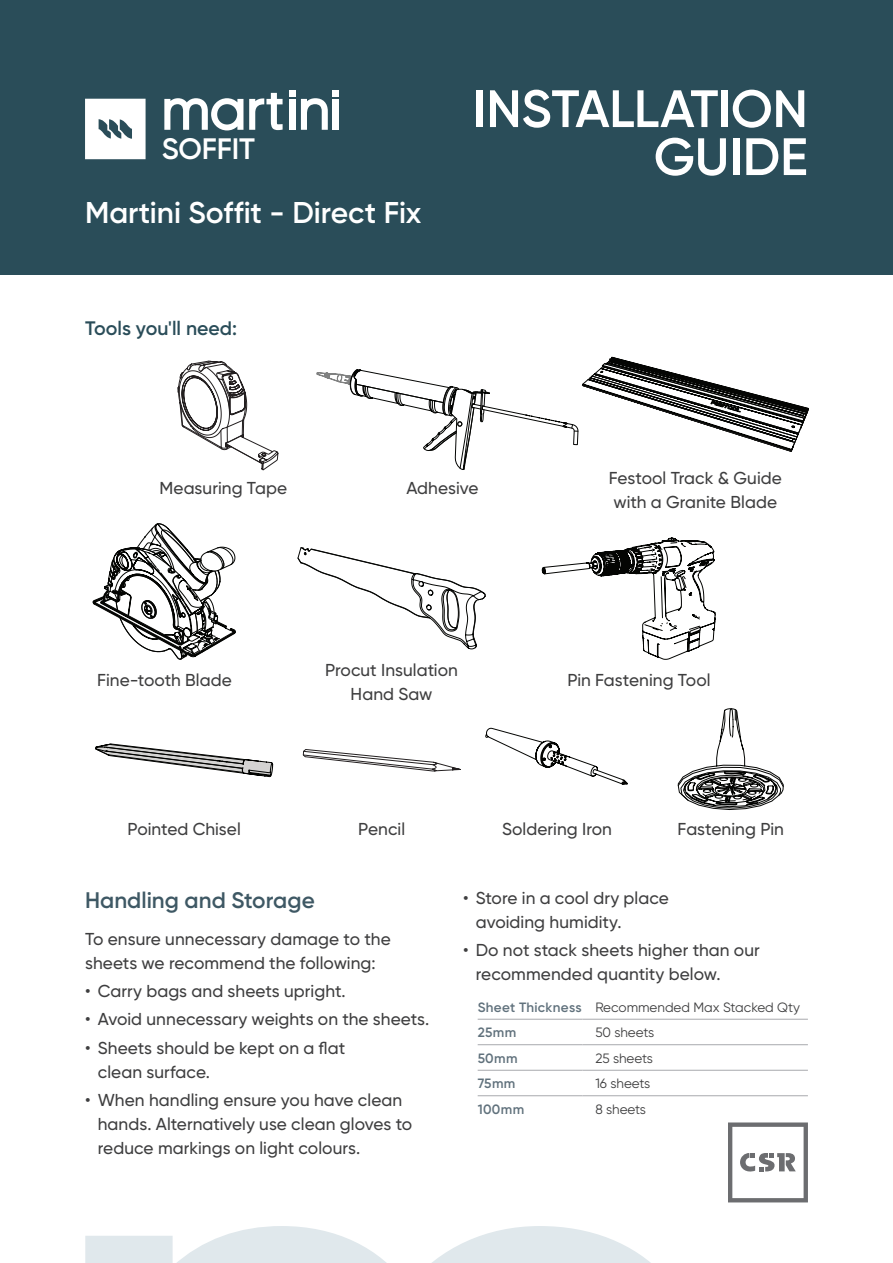
<style>
.page{position:relative;width:893px;height:1263px;background:#fff}
.page>*{position:absolute;margin:0;border:0;box-sizing:border-box;transform-origin:0 0}
.t1{font:600 52.5px/48px "Gilroy";letter-spacing:-.005em;color:#fff;text-align:right}
.t2{font:600 30px "Gilroy";color:#fff}
.t3{font:600 29.55px "Gilroy";letter-spacing:-.01em;color:#fff}
.t4{font:600 22.5px "Gilroy";color:#3e5864}
.t5{font:600 19.5px "Gilroy";color:#2a4d59}
.t6{font:500 17.25px/24px "Gilroy";letter-spacing:.005em;color:#3e3e3f}
.t7{font:13.5px/25.5px "Gilroy";color:#3e3e3f}
.t8{font:600 13.5px "Gilroy";letter-spacing:.03em;color:#60717c}
.s1{font-weight:600;color:#60717c}
</style>
<div class="page">
<div style="left:0;top:0;width:893px;height:274px;background:#2a4d59"></div>
<svg style="left:164px;top:98px;width:79px;height:32px"></svg>
<svg style="left:249px;top:93px;width:34px;height:37px"></svg>
<svg style="left:301px;top:91px;width:38px;height:39px"></svg>
<div style="left:289px;top:99px;width:6px;height:31px;background:#fff"></div>
<svg style="left:289px;top:91px;width:6px;height:6px"></svg>
<svg style="left:85px;top:99px;width:61px;height:60px;background:#e6eaec"></svg>
<svg style="left:728px;top:1122px;width:80px;height:80px"></svg>
<svg style="left:85px;top:1226px;width:566px;height:37px"></svg>
<hr style="left:478px;top:1019px;width:105px;height:1px;background:#a8a9ad">
<hr style="left:583px;top:1019px;width:225px;height:1px;background:#a8a9ad">
<hr style="left:478px;top:1044px;width:105px;height:1px;background:#a8a9ad">
<hr style="left:583px;top:1044px;width:225px;height:1px;background:#a8a9ad">
<hr style="left:583px;top:1070px;width:225px;height:1px;background:#a8a9ad">
<hr style="left:478px;top:1095px;width:105px;height:1px;background:#a8a9ad">
<hr style="left:583px;top:1095px;width:225px;height:1px;background:#a8a9ad">
<hr style="left:478px;top:1070px;width:105px;height:1px;background:#a8a9ad">
<svg style="left:303px;top:749px;width:158px;height:22px"></svg>
<svg style="left:93px;top:523px;width:143px;height:137px"></svg>
<svg style="left:297px;top:547px;width:189px;height:102px"></svg>
<svg style="left:178px;top:274px;width:631px;height:197px"></svg>
<svg style="left:95px;top:743px;width:178px;height:35px"></svg>
<svg style="left:678px;top:274px;width:115px;height:536px"></svg>
<svg style="left:485px;top:728px;width:143px;height:57px"></svg>
<svg style="left:542px;top:420px;width:198px;height:253px"></svg>
<h3 class="t3" style="left:162px;top:131px;width:95px">SOFFIT</h3>
<h2 class="t2" style="left:85px;top:194px;width:338px">Martini Soffit - Direct Fix</h2>
<p class="t5" style="left:85px;top:316px;width:153px">Tools you'll need:</p>
<h1 class="t1" style="left:473px;top:84px;width:336px">INSTALLATION<br>GUIDE</h1>
<p class="t6" style="left:160px;top:476px;width:129px">Measuring Tape</p>
<p class="t6" style="left:406px;top:476px;width:74px">Adhesive</p>
<p class="t6" style="left:97px;top:667px;width:136px">Fine-tooth Blade</p>
<p class="t6" style="left:325px;top:658px;width:134px;text-align:center">Procut Insulation<br>Hand Saw</p>
<p class="t6" style="left:609px;top:466px;width:175px">Festool Track &amp; Guide with a Granite Blade</p>
<p class="t6" style="left:567px;top:667px;width:145px">Pin Fastening Tool</p>
<p class="t6" style="left:127px;top:817px;width:115px">Pointed Chisel</p>
<p class="t6" style="left:358px;top:817px;width:49px">Pencil</p>
<p class="t6" style="left:502px;top:817px;width:111px">Soldering Iron</p>
<p class="t6" style="left:677px;top:817px;width:108px">Fastening Pin</p>
<h3 class="t4" style="left:85px;top:886px;width:231px">Handling and Storage</h3>
<p class="t6" style="left:85px;top:927px;width:307px">To ensure unnecessary damage to the sheets we recommend the following:</p>
<p class="t6" style="left:85px;top:979px;width:262px">• Carry bags and sheets upright.</p>
<p class="t6" style="left:85px;top:1007px;width:346px">• Avoid unnecessary weights on the sheets.</p>
<p class="t6" style="left:98px;top:1035px;width:249px;text-indent:-13px">• Sheets should be kept on a flat clean surface.</p>
<p class="t6" style="left:98px;top:1088px;width:316px;text-indent:-13px">• When handling ensure you have clean hands. Alternatively use clean gloves to reduce markings on light colours.</p>
<p class="t6" style="left:476px;top:886px;width:195px;text-indent:-13px">• Store in a cool dry place avoiding humidity.</p>
<p class="t6" style="left:476px;top:938px;width:286px;text-indent:-13px">• Do not stack sheets higher than our recommended quantity below.</p>
<p class="t7" style="left:478px;top:994px;width:324px"><span class="s1">Sheet Thickness</span> Recommended Max Stacked Qty<br><span class="s1">25mm</span></p>
<p class="t7" style="left:595px;top:1020px;width:60px">50 sheets</p>
<p class="t8" style="left:478px;top:1050px;width:41px">50mm</p>
<p class="t7" style="left:595px;top:1045px;width:59px">25 sheets</p>
<p class="t8" style="left:478px;top:1075px;width:39px">75mm</p>
<p class="t7" style="left:595px;top:1071px;width:57px">16 sheets</p>
<p class="t8" style="left:478px;top:1101px;width:48px">100mm</p>
<p class="t7" style="left:595px;top:1096px;width:52px">8 sheets</p>
</div>
